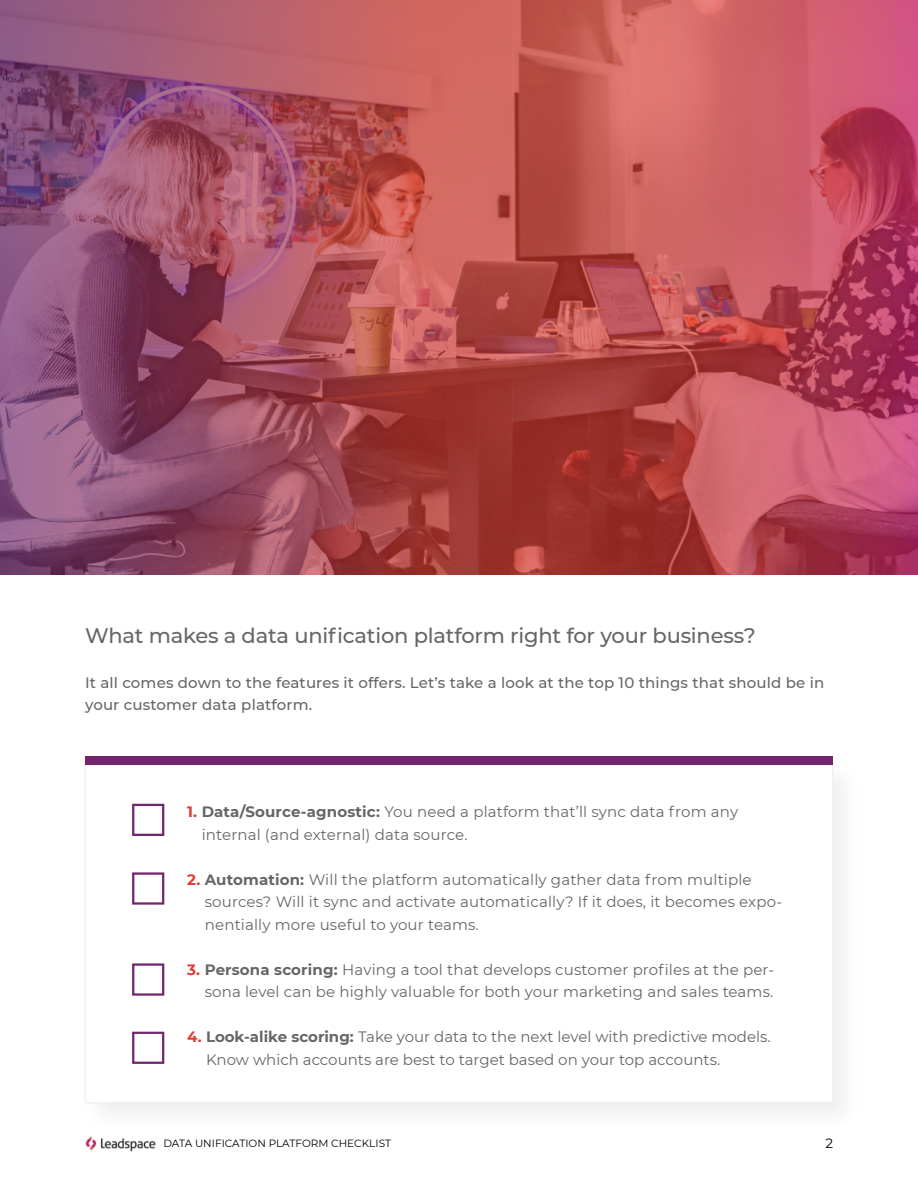
<style>
.page{position:relative;width:918px;height:1188px;background:#fff}
.page>*{position:absolute;margin:0;border:0;box-sizing:border-box;transform-origin:0 0}
.t1{font:500 21px "Montserrat";letter-spacing:-.01em;color:#666}
.t2{font:15px/22.5px "Montserrat";letter-spacing:.01em;color:#666}
.t3{font:500 15px/22.5px "Montserrat";letter-spacing:.01em;color:#666}
.t4{font:13.5px "Montserrat";color:#000}
.t5{font:10.5px "Montserrat";color:#000}
.s1{font-weight:700;color:#e03c31}
.s2{font-weight:700}
</style>
<div class="page">
<img style="left:85px;top:1136px;width:71px;height:16px">
<div style="left:78px;top:758px;width:786px;height:376px;background:#fafafa"></div>
<div style="left:85px;top:765px;width:748px;height:338px;background:#fff;border:1px solid #ededed"></div>
<div style="left:85px;top:756px;width:748px;height:9px;background:#72256c"></div>
<svg style="left:0;top:0;width:918px;height:574px;background:#ad4f5d"></svg>
<div style="left:132px;top:804px;width:32px;height:32px;border:2px solid #72256c"></div>
<div style="left:132px;top:872px;width:32px;height:33px;border:2px solid #72256c"></div>
<div style="left:132px;top:963px;width:32px;height:33px;border:2px solid #72256c"></div>
<div style="left:132px;top:1032px;width:32px;height:32px;border:2px solid #72256c"></div>
<h1 class="t1" style="left:85px;top:621px;width:672px">What makes a data unification platform right for your business?</h1>
<p class="t3" style="left:85px;top:671px;width:741px">It all comes down to the features it offers. Let’s take a look at the top 10 things that should be in your customer data platform.</p>
<p class="t2" style="left:202px;top:800px;width:538px;text-indent:-15px"><span class="s1">1.</span> <span class="s2">Data/Source-agnostic:</span> You need a platform that’ll sync data from any internal (and external) data source.</p>
<p class="t2" style="left:205px;top:868px;width:579px;text-indent:-18px"><span class="s1">2.</span> <span class="s2">Automation:</span> Will the platform automatically gather data from multiple sources? Will it sync and activate automatically? If it does, it becomes expo&shy;nentially more useful to your teams.</p>
<p class="t2" style="left:187px;top:958px;width:589px;text-align:right"><span class="s1">3.</span> <span class="s2">Persona scoring:</span> Having a tool that develops customer profiles at the per&shy;sona level can be highly valuable for both your marketing and sales teams.</p>
<p class="t2" style="left:206px;top:1025px;width:566px;text-indent:-19px"><span class="s1">4.</span> <span class="s2">Look-alike scoring:</span> Take your data to the next level with predictive models.<br>Know which accounts are best to target based on your top accounts.</p>
<p class="t5" style="left:163px;top:1136px;width:229px">DATA UNIFICATION PLATFORM CHECKLIST</p>
<p class="t4" style="left:825px;top:1134px;width:9px">2</p>
</div>
